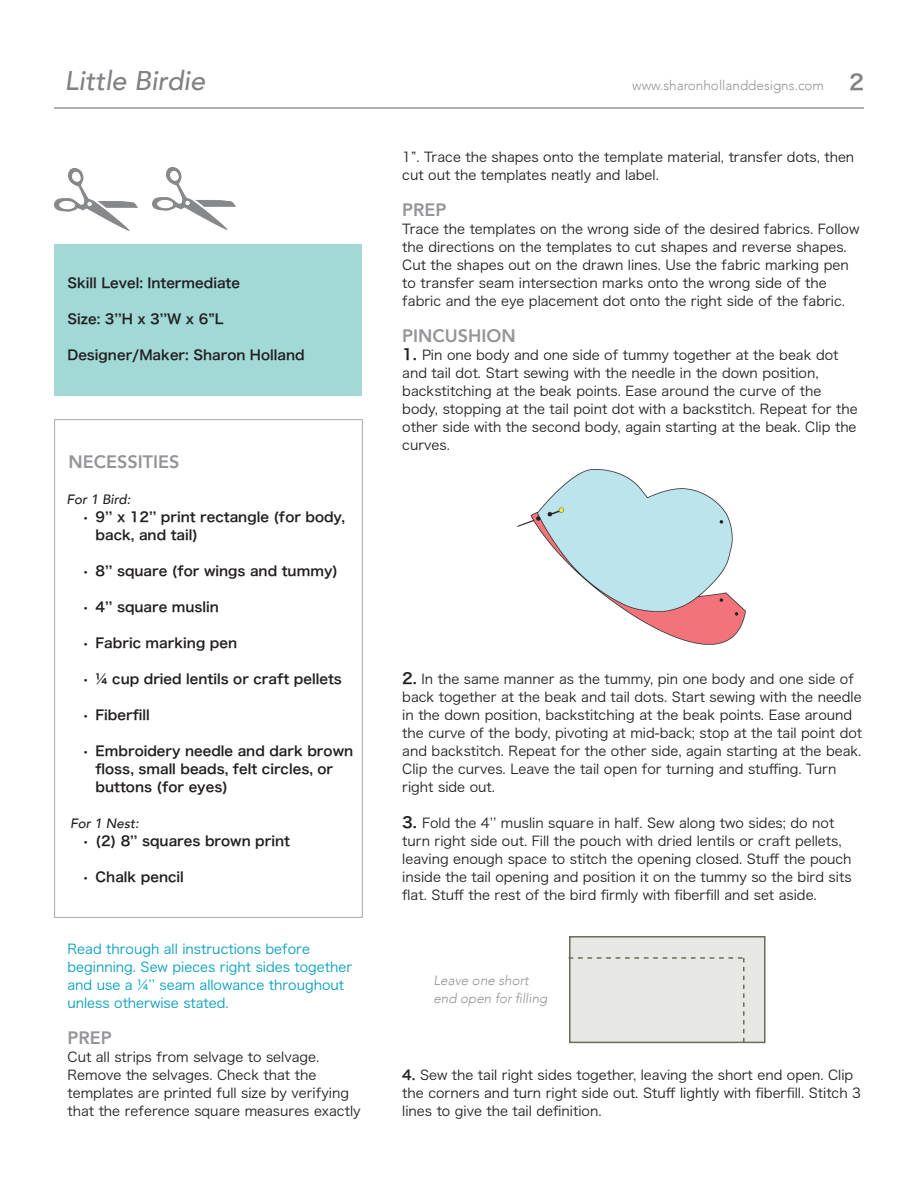
<style>
.page{position:relative;width:918px;height:1188px;background:#fff}
.page>*{position:absolute;margin:0;border:0;box-sizing:border-box;transform-origin:0 0}
.t1{font:italic 500 27px "Avenir";color:#808285}
.Subtitle{font:800 18px "Avenir";color:#939598}
.t2{font:13.5px/18px "Hira Kaku Pro W3";color:#231f20}
.t3{font:13.5px/18px "Hira Kaku Pro W6";color:#231f20}
.t4{font:13.5px/18px "Hira Kaku Pro W3";color:#049dbe}
.strip-in{font:italic 300 13.5px/18px "Avenir";color:#939598}
.t5{font:300 13.5px "Avenir";color:#939598}
.italic{font:italic 500 13.5px "Avenir";color:#231f20}
.s1{font-family:"Hira Kaku Pro W6";font-weight:400;font-size:21px;color:#808285}
.s2{font-family:"Hira Kaku Pro W6";font-size:15px}
.s3{font-family:"Hira Kaku Pro W6"}
</style>
<div class="page">
<hr style="left:54px;top:107px;width:810px;height:2px;background:#939598">
<div style="left:54px;top:244px;width:308px;height:152px;background:#a1d9d6"></div>
<img style="left:54px;top:168px;width:84px;height:62px">
<img style="left:152px;top:167px;width:84px;height:63px">
<div style="left:54px;top:419px;width:309px;height:499px;border:1px solid #808285"></div>
<img style="left:517px;top:469px;width:228px;height:175px">
<div style="left:569px;top:936px;width:197px;height:107px;background:#e7e7e3;border:2px solid #6d6b5a"></div>
<svg style="left:569px;top:957px;width:176px;height:85px"></svg>
<h1 class="t1" style="left:65px;top:65px;width:142px">Little Birdie</h1>
<p class="t5" style="left:632px;top:77px;width:233px">www.sharonhollanddesigns.com <span class="s1">2</span></p>
<p class="t3" style="left:68px;top:273px;width:174px">Skill Level: Intermediate</p>
<p class="t3" style="left:68px;top:309px;width:157px">Size: 3’’H x 3’’W x 6”L</p>
<p class="t3" style="left:68px;top:345px;width:239px">Designer/Maker: Sharon Holland</p>
<p class="Subtitle" style="left:69px;top:448px;width:112px">NECESSITIES</p>
<p class="italic" style="left:66px;top:491px;width:66px">For 1 Bird:</p>
<p class="t3" style="left:96px;top:507px;width:251px;text-indent:-14px">• 9’’ x 12’’ print rectangle (for body, back, and tail)</p>
<p class="t3" style="left:82px;top:561px;width:257px">• 8’’ square (for wings and tummy)</p>
<p class="t3" style="left:82px;top:597px;width:138px">• 4’’ square muslin</p>
<p class="t3" style="left:82px;top:633px;width:156px">• Fabric marking pen</p>
<p class="t3" style="left:82px;top:669px;width:261px">• ¼ cup dried lentils or craft pellets</p>
<p class="t3" style="left:82px;top:705px;width:69px">• Fiberfill</p>
<p class="t3" style="left:96px;top:741px;width:259px;text-indent:-14px">• Embroidery needle and dark brown floss, small beads, felt circles, or buttons (for eyes)</p>
<p class="italic" style="left:70px;top:815px;width:70px">For 1 Nest:</p>
<p class="t3" style="left:82px;top:831px;width:209px">• (2) 8’’ squares brown print</p>
<p class="t3" style="left:82px;top:867px;width:103px">• Chalk pencil</p>
<p class="t4" style="left:68px;top:939px;width:286px">Read through all instructions before beginning. Sew pieces right sides together and use a ¼’’ seam allowance throughout unless otherwise stated.</p>
<p class="Subtitle" style="left:68px;top:1024px;width:46px">PREP</p>
<p class="t2" style="left:68px;top:1047px;width:295px">Cut all strips from selvage to selvage.<br>Remove the selvages. Check that the templates are printed full size by verifying that the reference square measures exactly</p>
<p class="t2" style="left:402px;top:147px;width:454px">1”. Trace the shapes onto the template material, transfer dots, then cut out the templates neatly and label.</p>
<p class="Subtitle" style="left:402px;top:196px;width:46px">PREP</p>
<p class="t2" style="left:402px;top:219px;width:459px">Trace the templates on the wrong side of the desired fabrics. Follow the directions on the templates to cut shapes and reverse shapes.<br>Cut the shapes out on the drawn lines. Use the fabric marking pen to transfer seam intersection marks onto the wrong side of the fabric and the eye placement dot onto the right side of the fabric.</p>
<p class="Subtitle" style="left:402px;top:322px;width:115px">PINCUSHION</p>
<p class="t2" style="left:402px;top:345px;width:457px"><span class="s2">1.</span> Pin one body and one side of tummy together at the beak dot and tail dot. Start sewing with the needle in the down position, backstitching at the beak points. Ease around the curve of the body, stopping at the tail point dot with a backstitch. Repeat for the other side with the second body, again starting at the beak. Clip the curves.</p>
<p class="t2" style="left:402px;top:669px;width:461px"><span class="s2">2.</span> In the same manner as the tummy, pin one body and one side of back together at the beak and tail dots. Start sewing with the needle in the down position, backstitching at the beak points. Ease around the curve of the body, pivoting at mid-back; stop at the tail point dot and backstitch. Repeat for the other side, again starting at the beak.<br>Clip the curves. Leave the tail open for turning and stuffing. Turn right side out.</p>
<p class="t2" style="left:402px;top:813px;width:451px"><span class="s2">3.</span> Fold the 4’’ muslin square in half. Sew along two sides; do not turn right side out. Fill the pouch with dried lentils or craft pellets, leaving enough space to stitch the opening closed. Stuff the pouch inside the tail opening and position it on the tummy so the bird sits flat. Stuff the rest of the bird firmly with fiberfill and set aside.</p>
<p class="strip-in" style="left:433px;top:971px;width:116px">Leave one short end open for filling</p>
<p class="t2" style="left:402px;top:1065px;width:460px"><span class="s3">4.</span> Sew the tail right sides together, leaving the short end open. Clip the corners and turn right side out. Stuff lightly with fiberfill. Stitch 3 lines to give the tail definition.</p>
</div>
